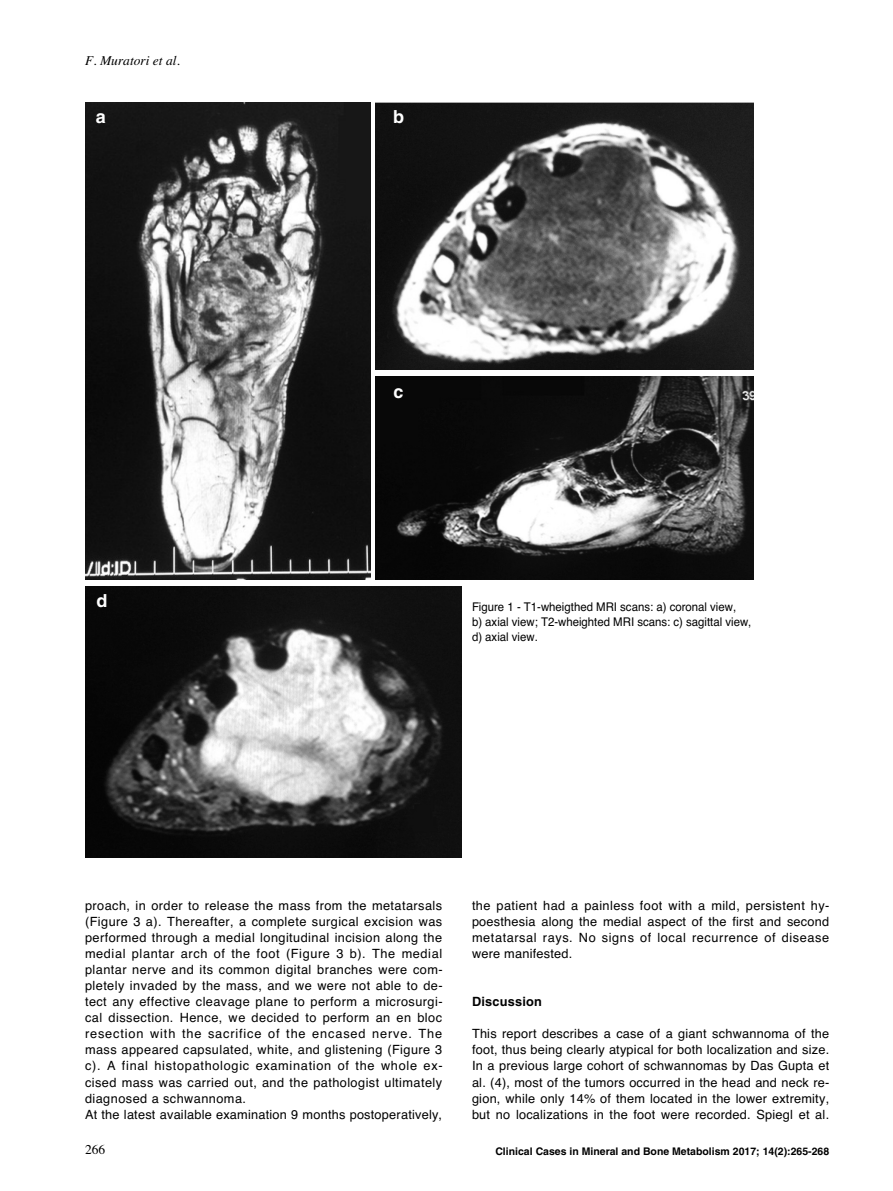
<style>
.page{position:relative;width:893px;height:1191px;background:#fff}
.page>*{position:absolute;margin:0;border:0;box-sizing:border-box;transform-origin:0 0}
.t1{font:700 18px "Helvetica";color:#fff}
.t2{font:italic 13.5px "Times";color:#000}
.t3{font:13.5px "Times";color:#000}
.t4{font:12.75px/16px "Helvetica";letter-spacing:.035em;color:#000;text-align:justify}
.t5{font:700 12.75px "Helvetica";letter-spacing:.015em;color:#000}
.t6{font:12px/15px "Helvetica";color:#000;scale:.95 1}
.t7{font:700 10.5px "Helvetica";color:#000}
</style>
<div class="page">
<img style="left:85px;top:102px;width:285px;height:477px">
<img style="left:375px;top:102px;width:379px;height:268px">
<img style="left:375px;top:377px;width:379px;height:202px">
<img style="left:85px;top:586px;width:376px;height:271px">
<p class="t2" style="left:85px;top:53px;width:96px">F. Muratori et al.</p>
<h1 class="t1" style="left:96px;top:110px;width:12px">a</h1>
<h1 class="t1" style="left:393px;top:110px;width:12px">b</h1>
<h1 class="t1" style="left:97px;top:594px;width:12px">d</h1>
<h1 class="t1" style="left:394px;top:385px;width:12px">c</h1>
<p class="t6" style="left:472px;top:599px;width:296px">Figure 1 - T1-wheigthed MRI scans: a) coronal view,<br>b) axial view; T2-wheighted MRI scans: c) sagittal view, d) axial view.</p>
<p class="t4" style="left:85px;top:897px;width:359px;text-align:left">proach, in order to release the mass from the metatarsals (Figure 3 a). Thereafter, a complete surgical excision was performed through a medial longitudinal incision along the medial plantar arch of the foot (Figure 3 b). The medial plantar nerve and its common digital branches were com&shy;pletely invaded by the mass, and we were not able to de&shy;tect any effective cleavage plane to perform a microsurgi&shy;cal dissection. Hence, we decided to perform an en bloc resection with the sacrifice of the encased nerve. The mass appeared capsulated, white, and glistening (Figure 3 c). A final histopathologic examination of the whole ex&shy;cised mass was carried out, and the pathologist ultimately diagnosed a schwannoma.<br>At the latest available examination 9 months postoperatively,</p>
<p class="t4" style="left:472px;top:897px;width:359px">the patient had a painless foot with a mild, persistent hy&shy;poesthesia along the medial aspect of the first and second metatarsal rays. No signs of local recurrence of disease were manifested.</p>
<p class="t5" style="left:472px;top:997px;width:71px">Discussion</p>
<p class="t4" style="left:472px;top:1026px;width:359px">This report describes a case of a giant schwannoma of the foot, thus being clearly atypical for both localization and size.<br>In a previous large cohort of schwannomas by Das Gupta et al. (4), most of the tumors occurred in the head and neck re&shy;gion, while only 14% of them located in the lower extremity, but no localizations in the foot were recorded. Spiegl et al.</p>
<p class="t3" style="left:85px;top:1141px;width:22px">266</p>
<p class="t7" style="left:495px;top:1147px;width:335px">Clinical Cases in Mineral and Bone Metabolism 2017; 14(2):265-268</p>
</div>
